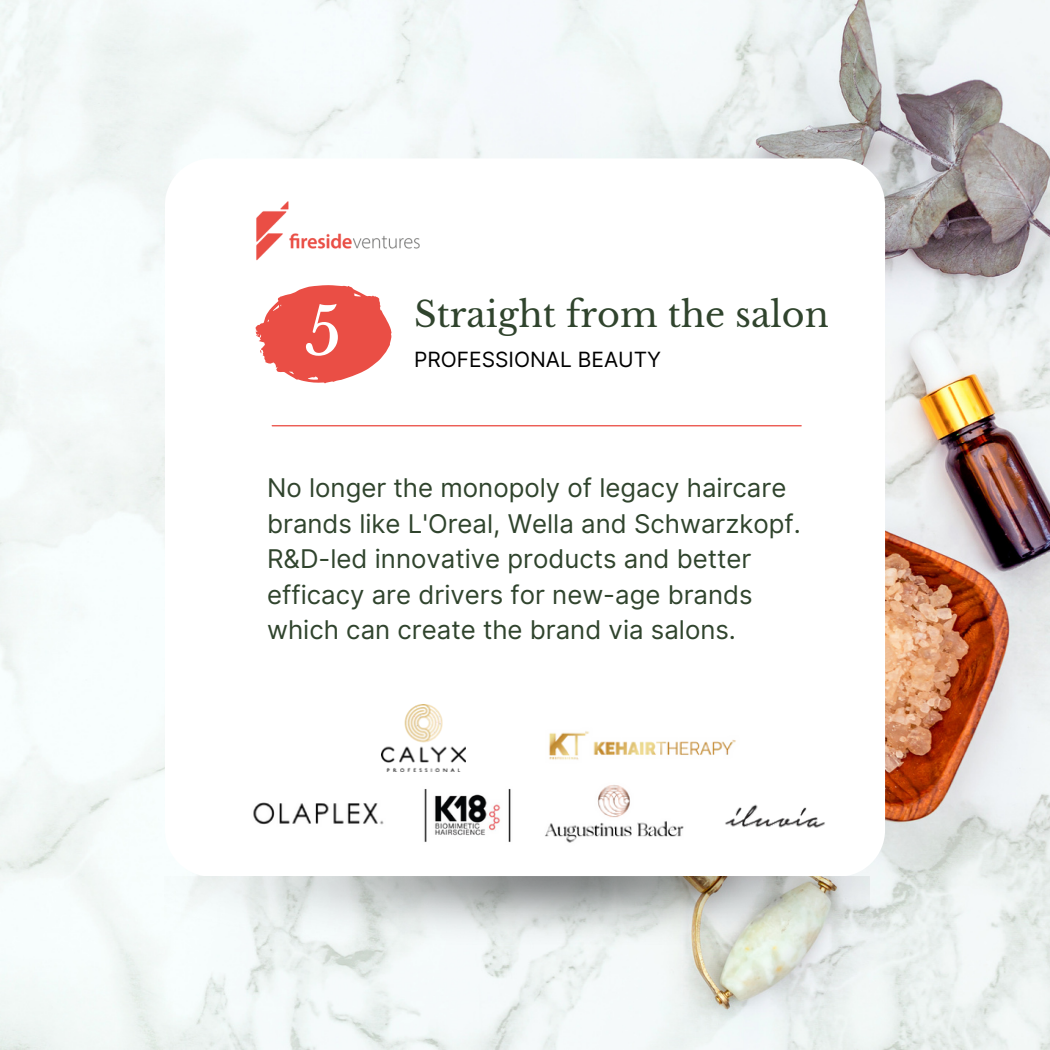
<style>
.page{position:relative;width:1050px;height:1050px;background:#fff}
.page>*{position:absolute;margin:0;border:0;box-sizing:border-box;transform-origin:0 0}
.t1{font:65.62px "Libre Baskerville";color:#fff}
.t2{font:35px "Libre Baskerville";color:#30442d}
.t3{font:25.72px/35.4px "Inter";color:#30442d}
.t4{font:21px "Inter";color:#000}
</style>
<div class="page">
<img style="left:0;top:0;width:1050px;height:1050px">
<div style="left:165px;top:158px;width:720px;height:718px;background:#fff;border-radius:47px"></div>
<img style="left:165px;top:877px;width:705px;height:68px">
<hr style="left:272px;top:425px;width:529px;height:1px;background:#ea4e45">
<svg style="left:255px;top:285px;width:137px;height:99px"></svg>
<img style="left:253px;top:802px;width:131px;height:23px">
<img style="left:424px;top:788px;width:87px;height:54px">
<img style="left:545px;top:785px;width:139px;height:58px">
<img style="left:549px;top:731px;width:187px;height:29px">
<img style="left:256px;top:201px;width:164px;height:60px">
<img style="left:725px;top:804px;width:100px;height:24px">
<img style="left:382px;top:704px;width:84px;height:67px">
<p class="t1" style="left:305px;top:291px;width:39px">5</p>
<p class="t2" style="left:414px;top:293px;width:416px">Straight from the salon</p>
<p class="t4" style="left:414px;top:347px;width:249px">PROFESSIONAL BEAUTY</p>
<p class="t3" style="left:267px;top:470px;width:535px">No longer the monopoly of legacy haircare brands like L'Oreal, Wella and Schwarzkopf.<br>R&amp;D-led innovative products and better efficacy are drivers for new-age brands which can create the brand via salons.</p>
</div>
